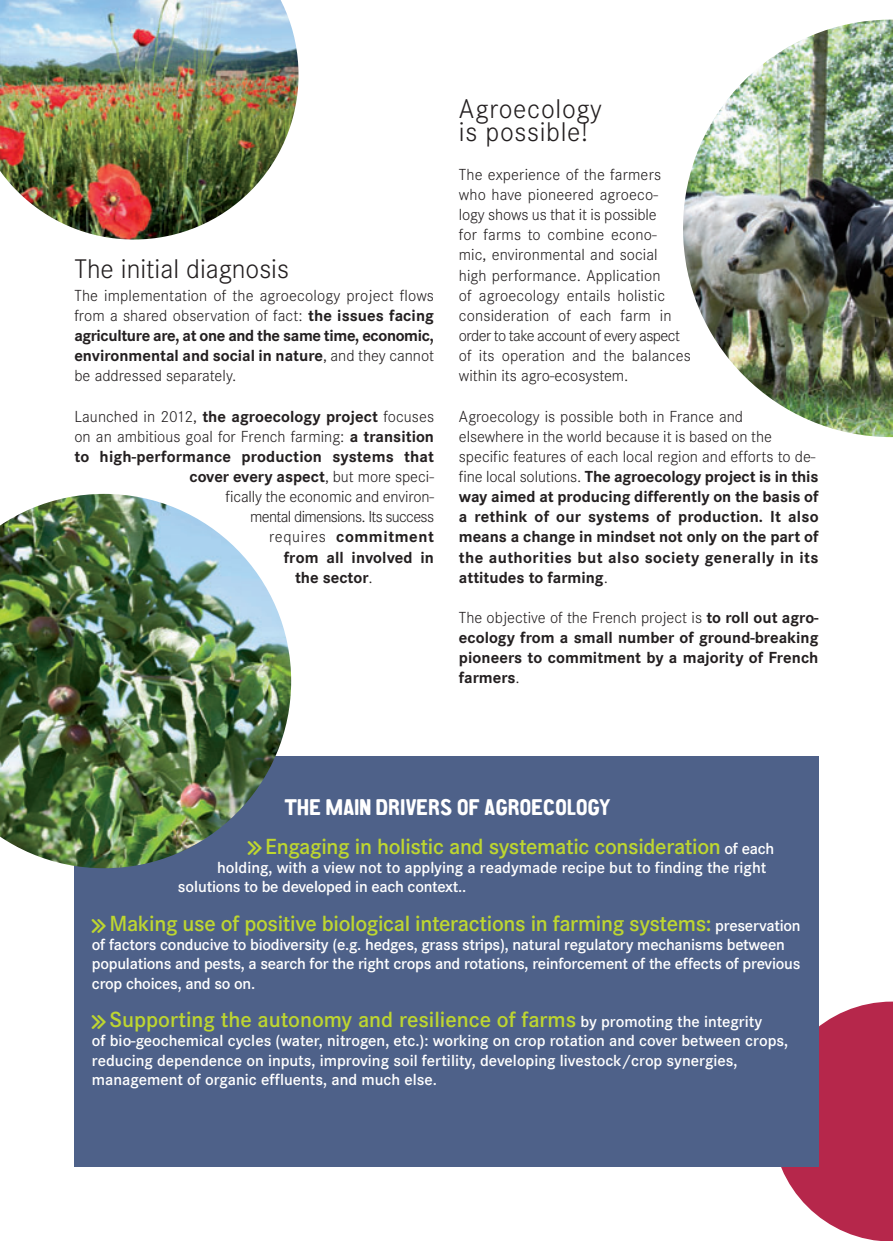
<style>
.page{position:relative;width:893px;height:1241px;background:#fff}
.page>*{position:absolute;margin:0;border:0;box-sizing:border-box;transform-origin:0 0}
.t1{font:300 28px/22.8px "Corporate S";letter-spacing:.025em;color:#231f20}
.t2{font:300 28px "Corporate S";color:#231f20}
.t3{font:600 22.75px "Corporate S";letter-spacing:-.015em;color:#bed630}
.t4{font:22.75px "CA Aires Pro";color:#fff}
.t5{font:300 16.62px/20.1px "Corporate S";letter-spacing:.005em;color:#231f20}
.t6{font:700 16.62px/20.1px "Corporate S";color:#231f20}
.t7{font:600 16.62px/19.2px "Corporate S";letter-spacing:-.01em;color:#fff}
.t8{font:300 16.62px "Corporate S";letter-spacing:-.04em;color:#231f20}
.t9{font:700 16.62px "Corporate S";letter-spacing:.035em;color:#231f20}
.s1{font-weight:700}
.s2{font-weight:300}
.s3{font-size:16.62px;color:#fff}
</style>
<div class="page">
<svg style="left:772px;top:1001px;width:121px;height:239px"></svg>
<img style="left:683px;top:20px;width:210px;height:417px">
<img style="left:0;top:0;width:298px;height:239px">
<div style="left:74px;top:756px;width:745px;height:410px;background:#4e6189"></div>
<img style="left:0;top:494px;width:291px;height:374px">
<svg style="left:248px;top:841px;width:14px;height:14px"></svg>
<h1 class="t2" style="left:74px;top:252px;width:216px">The initial diagnosis</h1>
<p class="t5" style="left:74px;top:285px;width:361px;text-align:justify">The implementation of the agroecology project flows from a shared observation of fact: <span class="s1">the issues facing agriculture are, at one and the same time, economic, environmental and social in nature</span>, and they cannot be addressed separately.</p>
<p class="t5" style="left:74px;top:405px;width:361px">Launched in 2012, <span class="s1">the agroecology project</span> focuses</p>
<p class="t5" style="left:74px;top:426px;width:361px">on an ambitious goal for French farming: <span class="s1">a transition</span></p>
<p class="t6" style="left:74px;top:446px;width:361px">to high-performance production systems that</p>
<p class="t6" style="left:189px;top:466px;width:246px">cover every aspect<span class="s2">, but more speci-</span></p>
<p class="t5" style="left:225px;top:486px;width:210px">fically the economic and environ-</p>
<p class="t8" style="left:250px;top:506px;width:185px">mental dimensions. Its success</p>
<p class="t9" style="left:269px;top:527px;width:166px"><span class="s2">requires</span> commitment</p>
<p class="t6" style="left:284px;top:546px;width:152px">from all involved in</p>
<p class="t6" style="left:295px;top:567px;width:79px">the sector<span class="s2">.</span></p>
<h1 class="t1" style="left:459px;top:97px;width:145px">Agroecology is possible!</h1>
<p class="t5" style="left:459px;top:164px;width:234px">The experience of the farmers who have pioneered agroeco-<br>logy shows us that it is possible<br>for farms to combine econo-<br>mic, environmental and social<br>high performance. Application<br>of agroecology entails holistic consideration of each farm in order to take account of every aspect of its operation and the balances within its agro-ecosystem.</p>
<p class="t6" style="left:459px;top:405px;width:361px"><span class="s2">Agroecology is possible both in France and<br>elsewhere in the world because it is based on the specific features of each local region and efforts to de&shy;fine local solutions.</span> The agroecology project is in this way aimed at producing differently on the basis of a rethink of our systems of production. It also means a change in mindset not only on the part of the authorities but also society generally in its attitudes to farming<span class="s2">.</span></p>
<p class="t6" style="left:459px;top:607px;width:361px;text-align:justify"><span class="s2">The objective of the French project is</span> to roll out agro&shy;ecology from a small number of ground-breaking pioneers to commitment by a majority of French farmers<span class="s2">.</span></p>
<h2 class="t4" style="left:284px;top:799px;width:328px">THE MAIN DRIVERS OF AGROECOLOGY</h2>
<h2 class="t3" style="left:265px;top:832px;width:510px">Engaging in holistic and systematic consideration <span class="s3">of each</span></h2>
<p class="t7" style="left:178px;top:857px;width:590px;text-indent:39px">holding, with a view not to applying a readymade recipe but to finding the right solutions to be developed in each context..</p>
<h2 class="t3" style="left:109px;top:909px;width:693px">Making use of positive biological interactions in farming systems: <span class="s3">preservation</span></h2>
<p class="t7" style="left:92px;top:934px;width:710px">of factors conducive to biodiversity (e.g. hedges, grass strips), natural regulatory mechanisms between populations and pests, a search for the right crops and rotations, reinforcement of the effects of previous crop choices, and so on.</p>
<h2 class="t3" style="left:109px;top:1005px;width:654px">Supporting the autonomy and resilience of farms <span class="s3">by promoting the integrity</span></h2>
<p class="t7" style="left:92px;top:1030px;width:698px">of bio-geochemical cycles (water, nitrogen, etc.): working on crop rotation and cover between crops, reducing dependence on inputs, improving soil fertility, developing livestock/crop synergies, management of organic effluents, and much else.</p>
</div>
